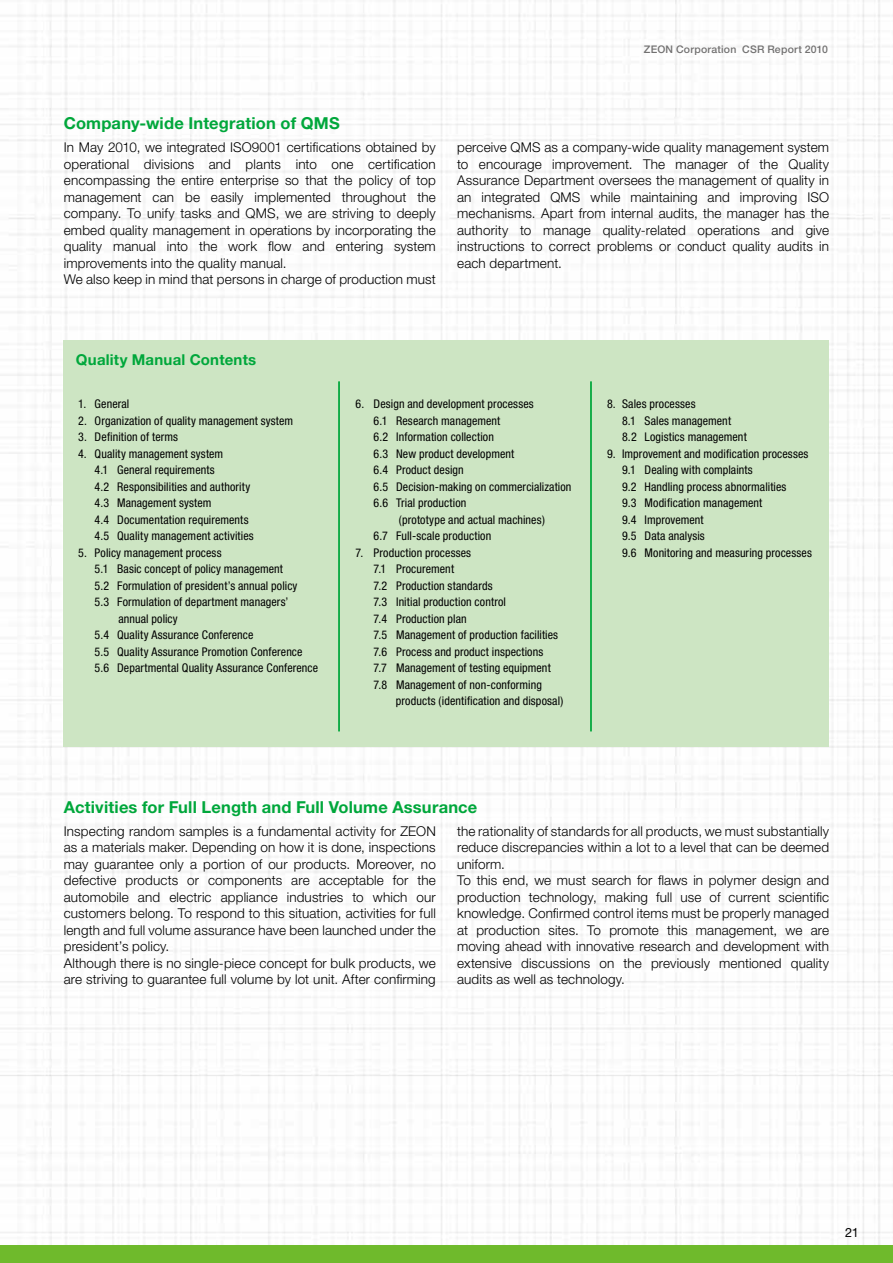
<style>
.page{position:relative;width:893px;height:1263px;background:#fff}
.page>*{position:absolute;margin:0;border:0;box-sizing:border-box;transform-origin:0 0}
.t1{font:700 16.5px "Helvetica Neue";letter-spacing:.01em;color:#00a73b}
.t2{font:700 15px "Helvetica Neue";letter-spacing:.015em;color:#00a73b}
.t3{font:300 13.5px/16.5px "Helvetica Neue";letter-spacing:.01em;color:#000}
.t4{font:12.75px "Helvetica Neue";color:#000}
.t5{font:condensed 12px/16.5px "Helvetica Neue";letter-spacing:.01em;color:#000}
.t6{font:500 10.5px "Helvetica Neue";letter-spacing:.02em;color:#727171}
</style>
<div class="page">
<img style="left:0;top:0;width:893px;height:1246px">
<div style="left:0;top:1246px;width:893px;height:17px;background:#6fba2c"></div>
<div style="left:64px;top:340px;width:765px;height:406px;background:#cde5c3"></div>
<hr style="left:339px;top:381px;width:1px;height:350px;background:#00a73b">
<hr style="left:338px;top:381px;width:1px;height:350px;background:#00a73b">
<hr style="left:591px;top:381px;width:1px;height:350px;background:#00a73b">
<hr style="left:590px;top:381px;width:1px;height:350px;background:#00a73b">
<p class="t1" style="left:64px;top:113px;width:277px">Company-wide Integration of QMS</p>
<p class="t6" style="left:644px;top:43px;width:186px">ZEON Corporation CSR Report 2010</p>
<p class="t3" style="left:64px;top:139px;width:374px">In May 2010, we integrated ISO9001 certifications obtained by operational divisions and plants into one certification encompassing the entire enterprise so that the policy of top management can be easily implemented throughout the company. To unify tasks and QMS, we are striving to deeply embed quality management in operations by incorporating the quality manual into the work flow and entering system improvements into the quality manual.<br>We also keep in mind that persons in charge of production must</p>
<p class="t3" style="left:457px;top:139px;width:374px;text-align:justify">perceive QMS as a company-wide quality management system to encourage improvement. The manager of the Quality Assurance Department oversees the management of quality in an integrated QMS while maintaining and improving ISO mechanisms. Apart from internal audits, the manager has the authority to manage quality-related operations and give instructions to correct problems or conduct quality audits in each department.</p>
<p class="t2" style="left:76px;top:350px;width:182px">Quality Manual Contents</p>
<p class="t5" style="left:78px;top:396px;width:53px">1. General</p>
<p class="t5" style="left:78px;top:412px;width:217px">2. Organization of quality management system</p>
<p class="t5" style="left:78px;top:429px;width:101px">3. Definition of terms</p>
<p class="t5" style="left:95px;top:445px;width:161px;text-indent:-16px">4. Quality management system<br>4.1 General requirements<br>4.2 Responsibilities and authority<br>4.3 Management system<br>4.4 Documentation requirements<br>4.5 Quality management activities</p>
<p class="t5" style="left:78px;top:544px;width:145px">5. Policy management process</p>
<p class="t5" style="left:95px;top:561px;width:190px">5.1 Basic concept of policy management</p>
<p class="t5" style="left:95px;top:577px;width:204px">5.2 Formulation of president’s annual policy</p>
<p class="t5" style="left:95px;top:594px;width:195px">5.3 Formulation of department managers’</p>
<p class="t5" style="left:118px;top:610px;width:61px">annual policy</p>
<p class="t5" style="left:95px;top:627px;width:160px">5.4 Quality Assurance Conference</p>
<p class="t5" style="left:95px;top:643px;width:209px">5.5 Quality Assurance Promotion Conference</p>
<p class="t5" style="left:95px;top:660px;width:225px">5.6 Departmental Quality Assurance Conference</p>
<p class="t5" style="left:356px;top:396px;width:180px">6. Design and development processes</p>
<p class="t5" style="left:374px;top:412px;width:128px">6.1 Research management</p>
<p class="t5" style="left:374px;top:429px;width:122px">6.2 Information collection</p>
<p class="t5" style="left:374px;top:445px;width:142px">6.3 New product development</p>
<p class="t5" style="left:374px;top:462px;width:92px">6.4 Product design</p>
<p class="t5" style="left:374px;top:478px;width:199px">6.5 Decision-making on commercialization</p>
<p class="t5" style="left:374px;top:495px;width:94px">6.6 Trial production</p>
<p class="t5" style="left:399px;top:511px;width:148px">(prototype and actual machines)</p>
<p class="t5" style="left:374px;top:528px;width:119px">6.7 Full-scale production</p>
<p class="t5" style="left:374px;top:544px;width:186px;text-indent:-18px">7. Production processes<br>7.1 Procurement<br>7.2 Production standards<br>7.3 Initial production control<br>7.4 Production plan<br>7.5 Management of production facilities<br>7.6 Process and product inspections<br>7.7 Management of testing equipment<br>7.8 Management of non-conforming</p>
<p class="t5" style="left:396px;top:693px;width:169px">products (identification and disposal)</p>
<p class="t5" style="left:622px;top:396px;width:126px;text-indent:-15px">8. Sales processes<br>8.1 Sales management<br>8.2 Logistics management</p>
<p class="t5" style="left:622px;top:445px;width:191px;text-indent:-15px">9. Improvement and modification processes<br>9.1 Dealing with complaints<br>9.2 Handling process abnormalities<br>9.3 Modification management<br>9.4 Improvement<br>9.5 Data analysis<br>9.6 Monitoring and measuring processes</p>
<p class="t1" style="left:64px;top:797px;width:415px">Activities for Full Length and Full Volume Assurance</p>
<p class="t3" style="left:64px;top:823px;width:374px">Inspecting random samples is a fundamental activity for ZEON as a materials maker. Depending on how it is done, inspections may guarantee only a portion of our products. Moreover, no defective products or components are acceptable for the automobile and electric appliance industries to which our customers belong. To respond to this situation, activities for full length and full volume assurance have been launched under the president’s policy.<br>Although there is no single-piece concept for bulk products, we are striving to guarantee full volume by lot unit. After confirming</p>
<p class="t3" style="left:457px;top:823px;width:374px">the rationality of standards for all products, we must substantially reduce discrepancies within a lot to a level that can be deemed uniform.<br>To this end, we must search for flaws in polymer design and production technology, making full use of current scientific knowledge. Confirmed control items must be properly managed at production sites. To promote this management, we are moving ahead with innovative research and development with extensive discussions on the previously mentioned quality audits as well as technology.</p>
<p class="t4" style="left:845px;top:1224px;width:15px">21</p>
</div>
